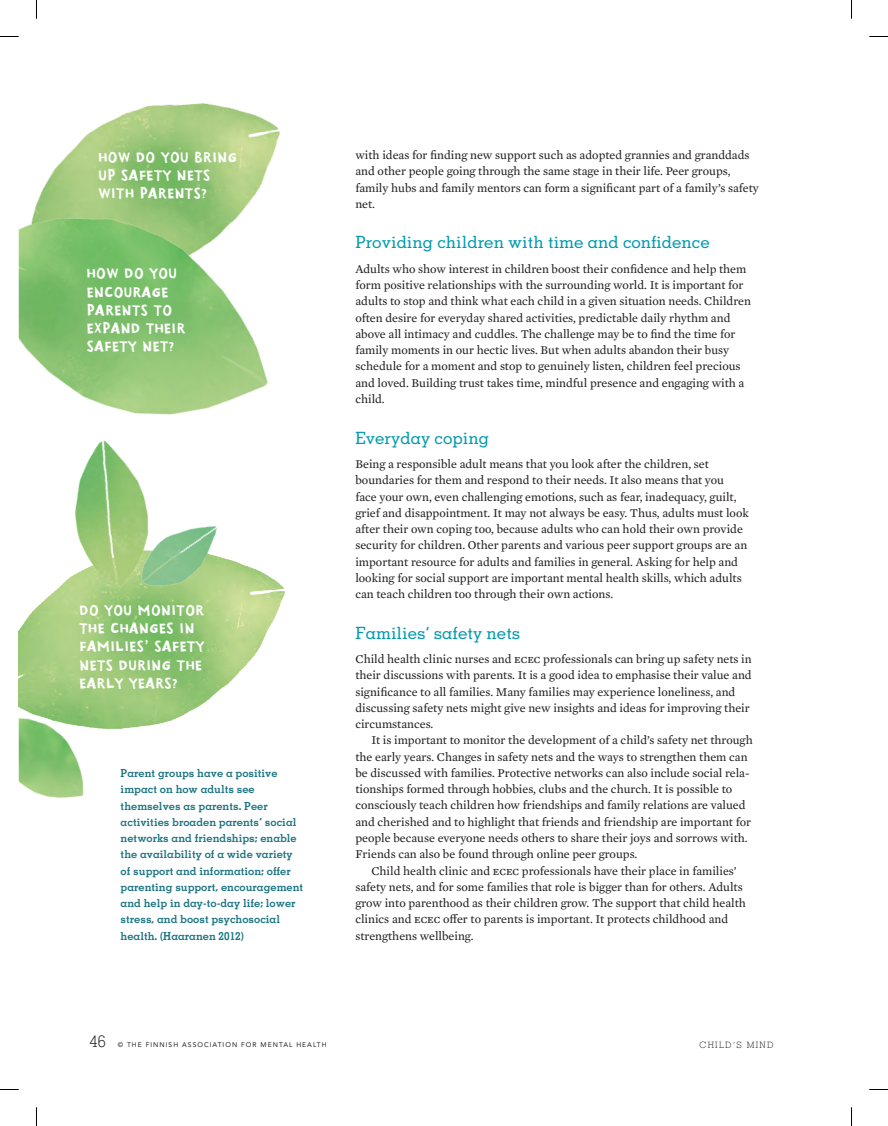
<style>
.page{position:relative;width:888px;height:1126px;background:#fff}
.page>*{position:absolute;margin:0;border:0;box-sizing:border-box;transform-origin:0 0}
.t1{font:500 16.88px "Memphis SR Pro";color:#009aad}
.t2{font:300 16.25px "Memphis LT Std";color:#231f20}
.t3{font:15.62px/18.1px "Handy Sans";letter-spacing:.045em;color:#fff}
.t4{font:12.25px/16.2px "Mercury Text G2";color:#231f20}
.t5{font:700 11.12px/16.2px "Memphis SR Pro";color:#1b7482}
.t6{font:300 8.75px "Memphis LT Std";letter-spacing:.15em;color:#231f20}
.t7{font:6.75px "Avenir LT Std";letter-spacing:.15em;color:#231f20}
.s1{font-family:"Mercury Text G2 Roman SC"}
</style>
<div class="page">
<img style="left:117px;top:103px;width:145px;height:15px">
<img style="left:19px;top:560px;width:266px;height:169px">
<img style="left:19px;top:118px;width:261px;height:297px">
<img style="left:36px;top:440px;width:195px;height:179px">
<img style="left:19px;top:683px;width:85px;height:115px">
<svg style="left:0;top:36px;width:19px;height:1px"></svg>
<svg style="left:869px;top:36px;width:19px;height:1px"></svg>
<svg style="left:0;top:1089px;width:19px;height:1px"></svg>
<svg style="left:869px;top:1089px;width:19px;height:1px"></svg>
<svg style="left:36px;top:0;width:1px;height:19px"></svg>
<svg style="left:36px;top:1107px;width:1px;height:18px"></svg>
<svg style="left:851px;top:0;width:1px;height:19px"></svg>
<svg style="left:851px;top:1107px;width:1px;height:18px"></svg>
<p class="t3" style="left:98px;top:148px;width:140px">HOW DO YOU BRING<br>UP SAFETY NETS<br>WITH PARENTS?</p>
<p class="t3" style="left:87px;top:265px;width:100px">HOW DO YOU<br>ENCOURAGE<br>PARENTS TO<br>EXPAND THEIR<br>SAFETY NET?</p>
<p class="t3" style="left:80px;top:601px;width:126px">DO YOU MONITOR<br>THE CHANGES IN<br>FAMILIES’ SAFETY<br>NETS DURING THE<br>EARLY YEARS?</p>
<p class="t5" style="left:121px;top:764px;width:184px">Parent groups have a positive impact on how adults see themselves as parents. Peer activities broaden parents’ social networks and friendships; enable the availability of a wide variety of support and information; offer parenting support, encouragement and help in day-to-day life; lower stress, and boost psychosocial health. (Haaranen 2012)</p>
<p class="t4" style="left:355px;top:146px;width:405px">with ideas for finding new support such as adopted grannies and granddads and other people going through the same stage in their life. Peer groups, family hubs and family mentors can form a significant part of a family’s safety net.</p>
<h1 class="t1" style="left:355px;top:232px;width:356px">Providing children with time and confidence</h1>
<p class="t4" style="left:355px;top:260px;width:397px">Adults who show interest in children boost their confidence and help them form positive relationships with the surrounding world. It is important for adults to stop and think what each child in a given situation needs. Children often desire for everyday shared activities, predictable daily rhythm and above all intimacy and cuddles. The challenge may be to find the time for family moments in our hectic lives. But when adults abandon their busy schedule for a moment and stop to genuinely listen, children feel precious and loved. Building trust takes time, mindful presence and engaging with a child.</p>
<h1 class="t1" style="left:355px;top:427px;width:135px">Everyday coping</h1>
<p class="t4" style="left:355px;top:455px;width:395px">Being a responsible adult means that you look after the children, set boundaries for them and respond to their needs. It also means that you<br>face your own, even challenging emotions, such as fear, inadequacy, guilt, grief and disappointment. It may not always be easy. Thus, adults must look after their own coping too, because adults who can hold their own provide security for children. Other parents and various peer support groups are an important resource for adults and families in general. Asking for help and looking for social support are important mental health skills, which adults can teach children too through their own actions.</p>
<h1 class="t1" style="left:355px;top:622px;width:166px">Families’ safety nets</h1>
<p class="t4" style="left:355px;top:650px;width:398px">Child health clinic nurses and <span class="s1">ecec</span> professionals can bring up safety nets in their discussions with parents. It is a good idea to emphasise their value and significance to all families. Many families may experience loneliness, and discussing safety nets might give new insights and ideas for improving their circumstances.</p>
<p class="t4" style="left:355px;top:731px;width:399px;text-indent:16px">It is important to monitor the development of a child’s safety net through the early years. Changes in safety nets and the ways to strengthen them can be discussed with families. Protective networks can also include social rela&shy;tionships formed through hobbies, clubs and the church. It is possible to consciously teach children how friendships and family relations are valued and cherished and to highlight that friends and friendship are important for people because everyone needs others to share their joys and sorrows with.<br>Friends can also be found through online peer groups.</p>
<p class="t4" style="left:355px;top:861px;width:392px;text-indent:16px">Child health clinic and <span class="s1">ecec</span> professionals have their place in families’ safety nets, and for some families that role is bigger than for others. Adults grow into parenthood as their children grow. The support that child health clinics and <span class="s1">ecec</span> offer to parents is important. It protects childhood and strengthens wellbeing.</p>
<h2 class="t2" style="left:90px;top:1031px;width:18px">46</h2>
<p class="t7" style="left:118px;top:1040px;width:210px">© THE FINNISH ASSOCIATION FOR MENTAL HEALTH</p>
<p class="t6" style="left:699px;top:1039px;width:75px">CHILD´S MIND</p>
</div>
